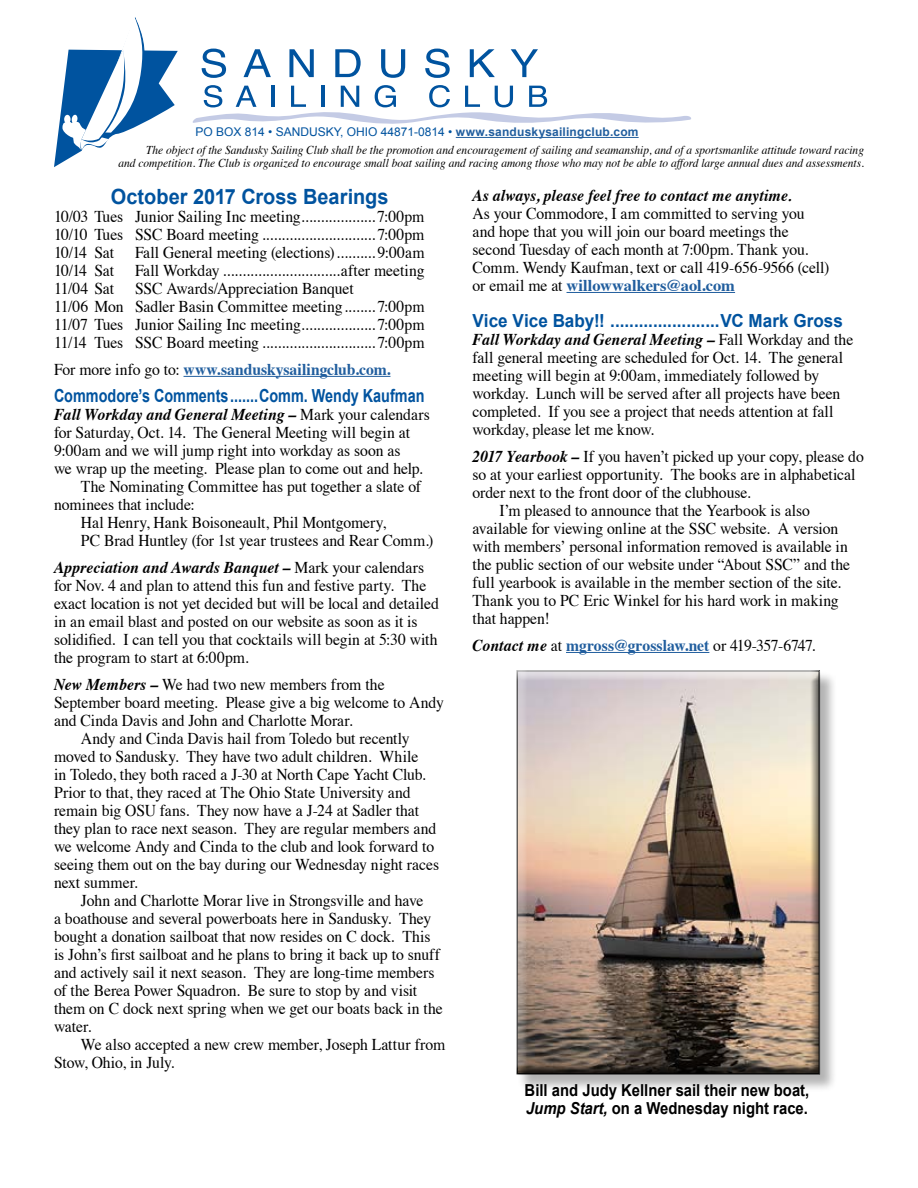
<style>
.page{position:relative;width:918px;height:1188px;background:#fff}
.page>*{position:absolute;margin:0;border:0;box-sizing:border-box;transform-origin:0 0}
.t1{font:700 21px "Arial";color:#00539f;scale:.95 1}
.t2{font:700 18px "Arial";color:#00539f;scale:.95 1}
.t3{font:700 18px "Arial";color:#00539f;scale:.8 1}
.t4{font:16.5px/18px "Times";letter-spacing:-.005em;color:#000;scale:.95 1}
.t5{font:700 16.5px "Times";color:#215e9e;scale:.95 1}
.t6{font:italic 700 16.5px "Times";letter-spacing:.005em;color:#000;scale:.95 1}
.t7{font:700 16.5px/18px "Arial";color:#000;scale:.9 1}
.t8{font:italic 12px/13.5px "Times";color:#000;text-align:right;scale:.95 1}
.t9{font:12px "Arial";color:#00539f}
.s1{font-weight:700;color:#215e9e}
.s2{font-weight:400;color:#000}
.s3{font-weight:400;font-style:normal}
.s4{font-weight:700;font-style:italic}
.s5{font-style:italic;color:#000}
.s6{font-style:italic}
</style>
<div class="page">
<hr style="left:184px;top:376px;width:206px;height:1px;background:#215e9e">
<hr style="left:567px;top:292px;width:168px;height:1px;background:#215e9e">
<hr style="left:566px;top:652px;width:143px;height:1px;background:#215e9e">
<hr style="left:456px;top:137px;width:183px;height:1px;background:#215e9e">
<svg style="left:54px;top:17px;width:124px;height:150px"></svg>
<svg style="left:202px;top:49px;width:24px;height:29px"></svg>
<svg style="left:244px;top:49px;width:27px;height:28px"></svg>
<svg style="left:289px;top:49px;width:25px;height:28px"></svg>
<svg style="left:335px;top:49px;width:26px;height:28px"></svg>
<svg style="left:381px;top:49px;width:24px;height:29px"></svg>
<svg style="left:425px;top:49px;width:25px;height:29px"></svg>
<svg style="left:470px;top:49px;width:25px;height:28px"></svg>
<svg style="left:511px;top:49px;width:27px;height:28px"></svg>
<svg style="left:192px;top:85px;width:499px;height:39px"></svg>
<div style="left:518px;top:671px;width:320px;height:422px;background:#000;opacity:.3"></div>
<div style="left:510px;top:663px;width:321px;height:412px;background:#000;opacity:.75"></div>
<p class="t9" style="left:195px;top:124px;width:445px">PO BOX 814 • SANDUSKY, OHIO 44871-0814 • <span class="s1">www.sanduskysailingclub.com</span></p>
<p class="t8" style="left:119px;top:142px;width:786px">The object of the Sandusky Sailing Club shall be the promotion and encouragement of sailing and seamanship, and of a sportsmanlike attitude toward racing<br>and competition. The Club is organized to encourage small boat sailing and racing among those who may not be able to afford large annual dues and assessments.</p>
<p class="t1" style="left:111px;top:183px;width:294px">October 2017 Cross Bearings</p>
<p class="t4" style="left:54px;top:206px;width:392px;text-align:justify">10/03 Tues Junior Sailing Inc meeting................... 7:00pm 10/10 Tues SSC Board meeting ............................. 7:00pm 10/14 Sat</p>
<p class="t4" style="left:135px;top:242px;width:306px">Fall General meeting (elections).......... 9:00am</p>
<p class="t4" style="left:54px;top:260px;width:65px">10/14 Sat</p>
<p class="t4" style="left:135px;top:260px;width:306px">Fall Workday ..............................after meeting</p>
<p class="t4" style="left:54px;top:278px;width:65px">11/04 Sat</p>
<p class="t4" style="left:54px;top:278px;width:392px;text-indent:81px">SSC Awards/Appreciation Banquet<br>11/06 Mon Sadler Basin Committee meeting........ 7:00pm 11/07 Tues Junior Sailing Inc meeting................... 7:00pm 11/14 Tues SSC Board meeting ............................. 7:00pm</p>
<p class="t5" style="left:54px;top:354px;width:356px"><span class="s2">For more info go to:</span> www.sanduskysailingclub.com.</p>
<p class="t3" style="left:54px;top:384px;width:465px">Commodore’s Comments.......Comm. Wendy Kaufman</p>
<p class="t6" style="left:54px;top:399px;width:397px">Fall Workday and General Meeting – <span class="s3">Mark your calendars</span></p>
<p class="t4" style="left:54px;top:422px;width:376px">for Saturday, Oct. 14. The General Meeting will begin at</p>
<p class="t4" style="left:54px;top:440px;width:366px">9:00am and we will jump right into workday as soon as</p>
<p class="t4" style="left:54px;top:458px;width:390px">we wrap up the meeting. Please plan to come out and help.</p>
<p class="t4" style="left:81px;top:476px;width:360px">The Nominating Committee has put together a slate of</p>
<p class="t4" style="left:54px;top:494px;width:150px">nominees that include:</p>
<p class="t4" style="left:81px;top:512px;width:323px">Hal Henry, Hank Boisoneault, Phil Montgomery,</p>
<p class="t4" style="left:81px;top:530px;width:372px">PC Brad Huntley (for 1st year trustees and Rear Comm.)</p>
<p class="t4" style="left:54px;top:557px;width:407px"><span class="s4">Appreciation and Awards Banquet –</span> Mark your calendars for Nov. 4 and plan to attend this fun and festive party. The exact location is not yet decided but will be local and detailed in an email blast and posted on our website as soon as it is solidified. I can tell you that cocktails will begin at 5:30 with the program to start at 6:00pm.</p>
<p class="t4" style="left:54px;top:674px;width:350px"><span class="s4">New Members –</span> We had two new members from the</p>
<p class="t4" style="left:54px;top:692px;width:412px">September board meeting. Please give a big welcome to Andy</p>
<p class="t4" style="left:54px;top:710px;width:316px">and Cinda Davis and John and Charlotte Morar.</p>
<p class="t4" style="left:81px;top:728px;width:347px">Andy and Cinda Davis hail from Toledo but recently</p>
<p class="t4" style="left:54px;top:746px;width:385px">moved to Sandusky. They have two adult children. While</p>
<p class="t4" style="left:54px;top:764px;width:393px">in Toledo, they both raced a J-30 at North Cape Yacht Club.</p>
<p class="t4" style="left:54px;top:782px;width:377px">Prior to that, they raced at The Ohio State University and</p>
<p class="t4" style="left:54px;top:800px;width:386px">remain big OSU fans. They now have a J-24 at Sadler that</p>
<p class="t4" style="left:54px;top:818px;width:404px">they plan to race next season. They are regular members and</p>
<p class="t4" style="left:54px;top:836px;width:402px">we welcome Andy and Cinda to the club and look forward to</p>
<p class="t4" style="left:54px;top:854px;width:407px">seeing them out on the bay during our Wednesday night races</p>
<p class="t4" style="left:54px;top:872px;width:90px">next summer.</p>
<p class="t4" style="left:81px;top:890px;width:362px">John and Charlotte Morar live in Strongsville and have</p>
<p class="t4" style="left:54px;top:908px;width:399px">a boathouse and several powerboats here in Sandusky. They</p>
<p class="t4" style="left:54px;top:926px;width:398px">bought a donation sailboat that now resides on C dock. This</p>
<p class="t4" style="left:54px;top:944px;width:408px">is John’s first sailboat and he plans to bring it back up to snuff</p>
<p class="t4" style="left:54px;top:962px;width:402px">and actively sail it next season. They are long-time members</p>
<p class="t4" style="left:54px;top:980px;width:384px">of the Berea Power Squadron. Be sure to stop by and visit</p>
<p class="t4" style="left:54px;top:998px;width:411px">them on C dock next spring when we get our boats back in the</p>
<p class="t4" style="left:54px;top:1016px;width:41px">water.</p>
<p class="t4" style="left:81px;top:1034px;width:385px">We also accepted a new crew member, Joseph Lattur from</p>
<p class="t4" style="left:54px;top:1052px;width:128px">Stow, Ohio, in July.</p>
<p class="t6" style="left:472px;top:180px;width:338px">As always, please feel free to contact me anytime.</p>
<p class="t4" style="left:472px;top:203px;width:377px">As your Commodore, I am committed to serving you and hope that you will join our board meetings the second Tuesday of each month at 7:00pm. Thank you.<br>Comm. Wendy Kaufman, text or call 419-656-9566 (cell) or email me at <span class="s1">willowwalkers@aol.com</span></p>
<p class="t2" style="left:472px;top:309px;width:391px">Vice Vice Baby!! .......................VC Mark Gross</p>
<p class="t4" style="left:472px;top:329px;width:402px"><span class="s4">Fall Workday and General Meeting –</span> Fall Workday and the fall general meeting are scheduled for Oct. 14. The general meeting will begin at 9:00am, immediately followed by workday. Lunch will be served after all projects have been completed. If you see a project that needs attention at fall workday, please let me know.</p>
<p class="t4" style="left:472px;top:446px;width:414px"><span class="s4">2017 Yearbook –</span> If you haven’t picked up your copy, please do</p>
<p class="t4" style="left:472px;top:464px;width:405px">so at your earliest opportunity. The books are in alphabetical</p>
<p class="t4" style="left:472px;top:482px;width:294px">order next to the front door of the clubhouse.</p>
<p class="t4" style="left:499px;top:500px;width:328px">I’m pleased to announce that the Yearbook is also</p>
<p class="t4" style="left:472px;top:518px;width:386px">available for viewing online at the SSC website. A version</p>
<p class="t4" style="left:472px;top:536px;width:397px">with members’ personal information removed is available in</p>
<p class="t4" style="left:472px;top:554px;width:399px">the public section of our website under “About SSC” and the</p>
<p class="t4" style="left:472px;top:572px;width:390px">full yearbook is available in the member section of the site.</p>
<p class="t4" style="left:472px;top:590px;width:387px">Thank you to PC Eric Winkel for his hard work in making</p>
<p class="t4" style="left:472px;top:608px;width:83px">that happen!</p>
<p class="t5" style="left:472px;top:630px;width:362px"><span class="s5">Contact me</span> <span class="s2">at</span> mgross@grosslaw.net <span class="s2">or 419-357-6747.</span></p>
<p class="t7" style="left:525px;top:1081px;width:318px">Bill and Judy Kellner sail their new boat,<br><span class="s6">Jump Start,</span> on a Wednesday night race.</p>
</div>
